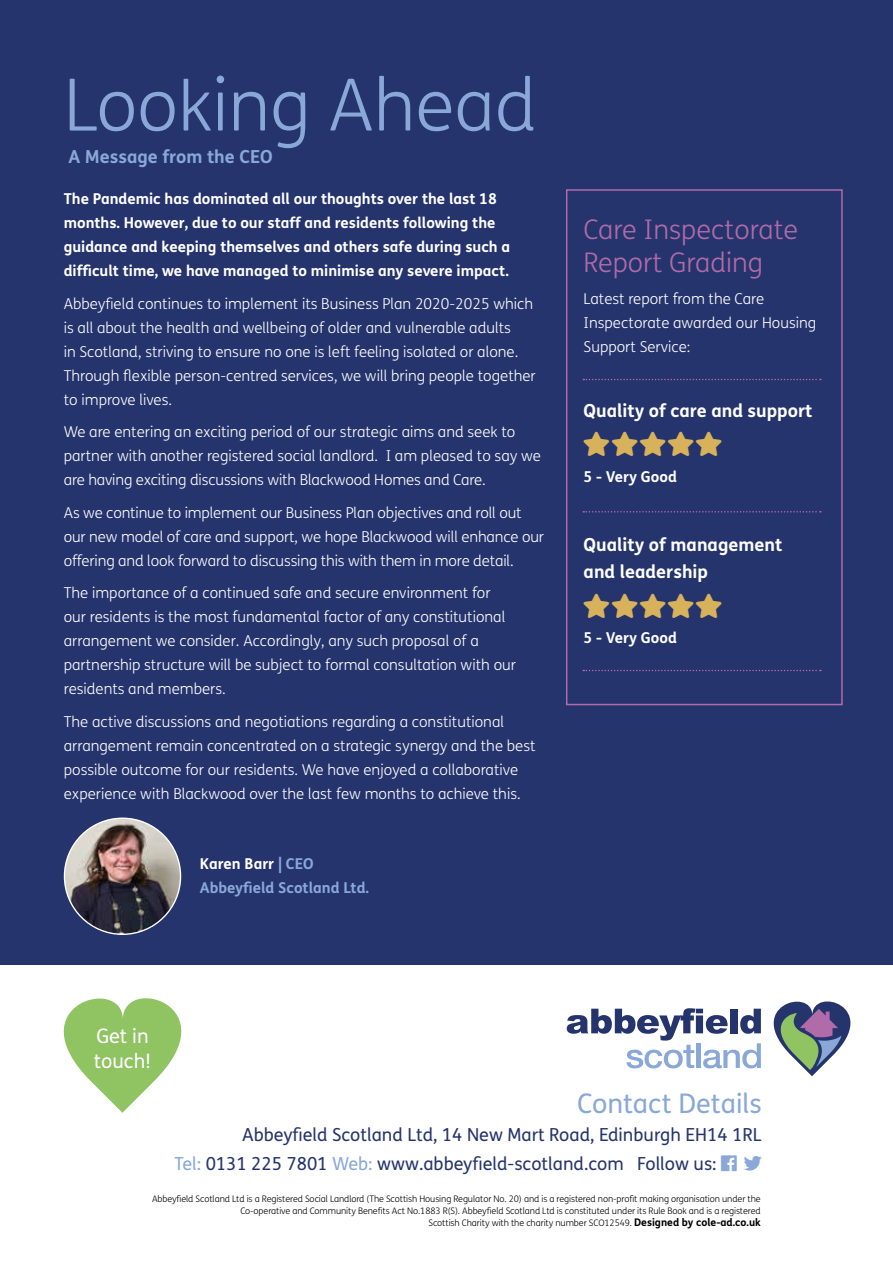
<style>
.page{position:relative;width:893px;height:1263px;background:#fff}
.page>*{position:absolute;margin:0;border:0;box-sizing:border-box;transform-origin:0 0}
.t1{font:300 72px "FS Me";color:#89a8d8}
.t2{font:300 27px/33px "FS Me";color:#b16ba9}
.t3{font:27px "FS Me";color:#89a8d8}
.t4{font:24.3px "Font Awesome 5 Free Solid";color:#d7b25b}
.t5{font:19.95px/24.9px "FS Me";color:#fff}
.t6{font:18px/28.2px "FS Me";color:#25346d;text-align:right}
.t7{font:700 18px/27px "FS Me";color:#fff}
.t8{font:700 18px "FS Me";color:#89a8d8}
.t9{font:300 15px/24px "FS Me";color:#fff}
.t10{font:700 15px/24px "FS Me";color:#fff}
.t11{font:700 15px/24px "FS Me";color:#89a8d8}
.t12{font:300 9px/12px "FS Me";letter-spacing:-.01em;color:#000;text-align:right}
.s1{color:#fff}
.s2{color:#89a8d8}
.s3{font-weight:700;font-size:10.5px}
</style>
<div class="page">
<div style="left:0;top:0;width:893px;height:964px;background:#25346d"></div>
<svg style="left:63px;top:998px;width:119px;height:115px"></svg>
<svg style="left:567px;top:1001px;width:284px;height:75px"></svg>
<img style="left:64px;top:818px;width:117px;height:116px;border-radius:58px">
<svg style="left:583px;top:379px;width:238px;height:1px"></svg>
<svg style="left:583px;top:511px;width:238px;height:1px"></svg>
<svg style="left:583px;top:670px;width:238px;height:1px"></svg>
<div style="left:566px;top:189px;width:277px;height:516px;border:2px solid #b16ba9"></div>
<h1 class="t1" style="left:64px;top:64px;width:474px">Looking Ahead</h1>
<p class="t8" style="left:68px;top:145px;width:206px">A Message from the CEO</p>
<p class="t10" style="left:64px;top:187px;width:448px">The Pandemic has dominated all our thoughts over the last 18 months. However, due to our staff and residents following the guidance and keeping themselves and others safe during such a difficult time, we have managed to minimise any severe impact.</p>
<p class="t9" style="left:64px;top:292px;width:474px">Abbeyfield continues to implement its Business Plan 2020-2025 which is all about the health and wellbeing of older and vulnerable adults<br>in Scotland, striving to ensure no one is left feeling isolated or alone.<br>Through flexible person-centred services, we will bring people together to improve lives.</p>
<p class="t9" style="left:64px;top:420px;width:479px">We are entering an exciting period of our strategic aims and seek to partner with another registered social landlord. I am pleased to say we are having exciting discussions with Blackwood Homes and Care.</p>
<p class="t9" style="left:64px;top:501px;width:482px">As we continue to implement our Business Plan objectives and roll out our new model of care and support, we hope Blackwood will enhance our offering and look forward to discussing this with them in more detail.</p>
<p class="t9" style="left:64px;top:581px;width:454px">The importance of a continued safe and secure environment for our residents is the most fundamental factor of any constitutional arrangement we consider. Accordingly, any such proposal of a partnership structure will be subject to formal consultation with our residents and members.</p>
<p class="t9" style="left:64px;top:710px;width:473px">The active discussions and negotiations regarding a constitutional arrangement remain concentrated on a strategic synergy and the best possible outcome for our residents. We have enjoyed a collaborative experience with Blackwood over the last few months to achieve this.</p>
<p class="t11" style="left:200px;top:852px;width:171px"><span class="s1">Karen Barr</span> | CEO<br>Abbeyfield Scotland Ltd.</p>
<h2 class="t2" style="left:584px;top:214px;width:216px">Care Inspectorate<br>Report Grading</h2>
<p class="t9" style="left:584px;top:288px;width:234px">Latest report from the Care<br>Inspectorate awarded our Housing<br>Support Service:</p>
<p class="t7" style="left:584px;top:398px;width:230px">Quality of care and support</p>
<h3 class="t4" style="left:583px;top:431px;width:141px">▲▼▲▼▲▼▲▼▲▼</h3>
<p class="t10" style="left:584px;top:465px;width:95px">5 - Very Good</p>
<p class="t7" style="left:584px;top:531px;width:200px">Quality of management and leadership</p>
<h3 class="t4" style="left:583px;top:594px;width:141px">▲▼▲▼▲▼▲▼▲▼</h3>
<p class="t10" style="left:584px;top:625px;width:95px">5 - Very Good</p>
<h3 class="t5" style="left:94px;top:1024px;width:59px">Get in touch!</h3>
<h2 class="t3" style="left:577px;top:1088px;width:186px">Contact Details</h2>
<p class="t6" style="left:175px;top:1121px;width:589px">Abbeyfield Scotland Ltd, 14 New Mart Road, Edinburgh EH14 1RL<br><span class="s2">Tel:</span> 0131 225 7801 <span class="s2">Web:</span> www.abbeyfield-scotland.com Follow us: <span class="s2">□□</span> <span class="s2">▼▼▼</span></p>
<p class="t12" style="left:152px;top:1193px;width:610px">Abbeyfield Scotland Ltd is a Registered Social Landlord (The Scottish Housing Regulator No. 20) and is a registered non-profit making organisation under the<br>Co-operative and Community Benefits Act No.1883 R(S). Abbeyfield Scotland Ltd is constituted under its Rule Book and is a registered<br>Scottish Charity with the charity number SCO12549. <span class="s3">Designed by cole-ad.co.uk</span></p>
</div>
